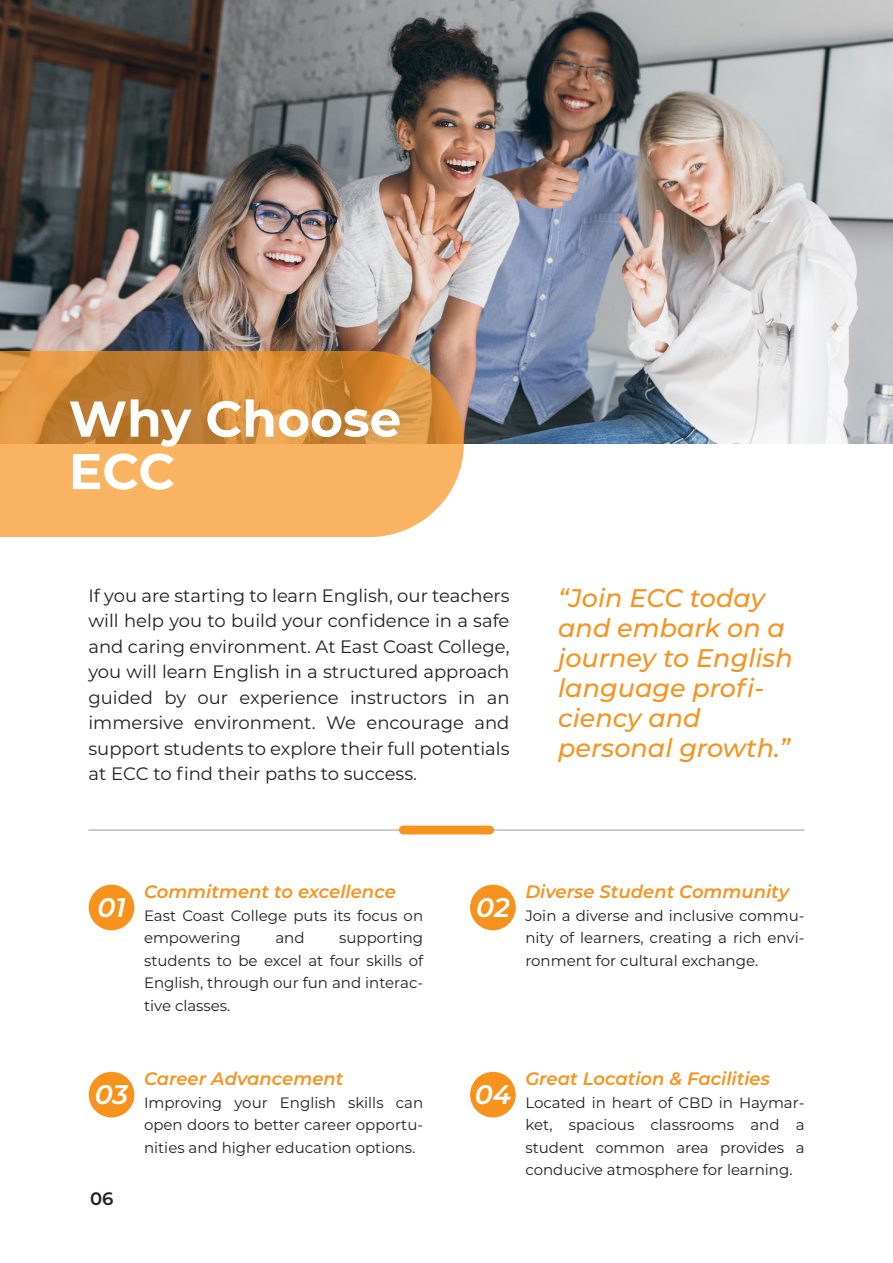
<style>
.page{position:relative;width:893px;height:1263px;background:#fff}
.page>*{position:absolute;margin:0;border:0;box-sizing:border-box;transform-origin:0 0}
.t1{font:700 50.25px/52.5px "Montserrat";color:#fff}
.t2{font:italic 600 26.85px "Montserrat";letter-spacing:-.005em;color:#fff}
.t3{font:italic 500 25.5px/30px "Montserrat";color:#f7931d}
.t4{font:18px/25.5px "Montserrat";color:#231f20;text-align:justify}
.t5{font:italic 600 18px "Montserrat";color:#f7931d}
.t6{font:600 18px "Montserrat";color:#231f20}
.t7{font:15px/22.5px "Montserrat";color:#231f20;text-align:justify}
</style>
<div class="page">
<hr style="left:88px;top:829px;width:716px;height:2px;background:#bcbdc0">
<div style="left:399px;top:826px;width:95px;height:8px;background:#f7931d;border-radius:4px"></div>
<img style="left:0;top:0;width:893px;height:444px">
<svg style="left:0;top:351px;width:464px;height:186px;background:#e3a052"></svg>
<div style="left:89px;top:885px;width:45px;height:45px;background:#f7931d;border-radius:50%"></div>
<div style="left:470px;top:885px;width:46px;height:45px;background:#f7931d;border-radius:50%"></div>
<div style="left:89px;top:1072px;width:45px;height:45px;background:#f7931d;border-radius:50%"></div>
<div style="left:470px;top:1072px;width:46px;height:45px;background:#f7931d;border-radius:50%"></div>
<h1 class="t1" style="left:69px;top:390px;width:334px">Why Choose<br>ECC</h1>
<p class="t4" style="left:88px;top:582px;width:423px">If you are starting to learn English, our teachers will help you to build your confidence in a safe and caring environment. At East Coast College, you will learn English in a structured approach guided by our experience instructors in an immersive environment. We encourage and support students to explore their full potentials at ECC to find their paths to success.</p>
<h3 class="t3" style="left:558px;top:582px;width:236px">“Join ECC today and embark on a journey to English language profi&shy;ciency and personal growth.”</h3>
<h2 class="t2" style="left:97px;top:888px;width:30px">01</h2>
<p class="t5" style="left:144px;top:879px;width:253px">Commitment to excellence</p>
<p class="t7" style="left:144px;top:903px;width:281px">East Coast College puts its focus on empowering</p>
<p class="t7" style="left:144px;top:926px;width:281px;text-indent:195px">supporting students to be excel at four skills of English, through our fun and interac&shy;tive classes.</p>
<p class="t7" style="left:275px;top:926px;width:31px">and</p>
<h2 class="t2" style="left:95px;top:1075px;width:35px">03</h2>
<p class="t6" style="left:90px;top:1186px;width:25px">06</p>
<p class="t5" style="left:144px;top:1066px;width:201px">Career Advancement</p>
<p class="t7" style="left:144px;top:1090px;width:281px">Improving your English skills can open doors to better career opportu&shy;nities and higher education options.</p>
<h2 class="t2" style="left:476px;top:888px;width:35px">02</h2>
<p class="t5" style="left:525px;top:879px;width:265px">Diverse Student Community</p>
<p class="t7" style="left:525px;top:903px;width:281px">Join a diverse and inclusive commu&shy;nity of learners, creating a rich envi&shy;ronment for cultural exchange.</p>
<h2 class="t2" style="left:475px;top:1075px;width:38px">04</h2>
<p class="t5" style="left:525px;top:1066px;width:246px">Great Location &amp; Facilities</p>
<p class="t7" style="left:525px;top:1090px;width:281px">Located in heart of CBD in Haymar&shy;ket, spacious classrooms and a student common area provides a conducive atmosphere for learning.</p>
</div>
